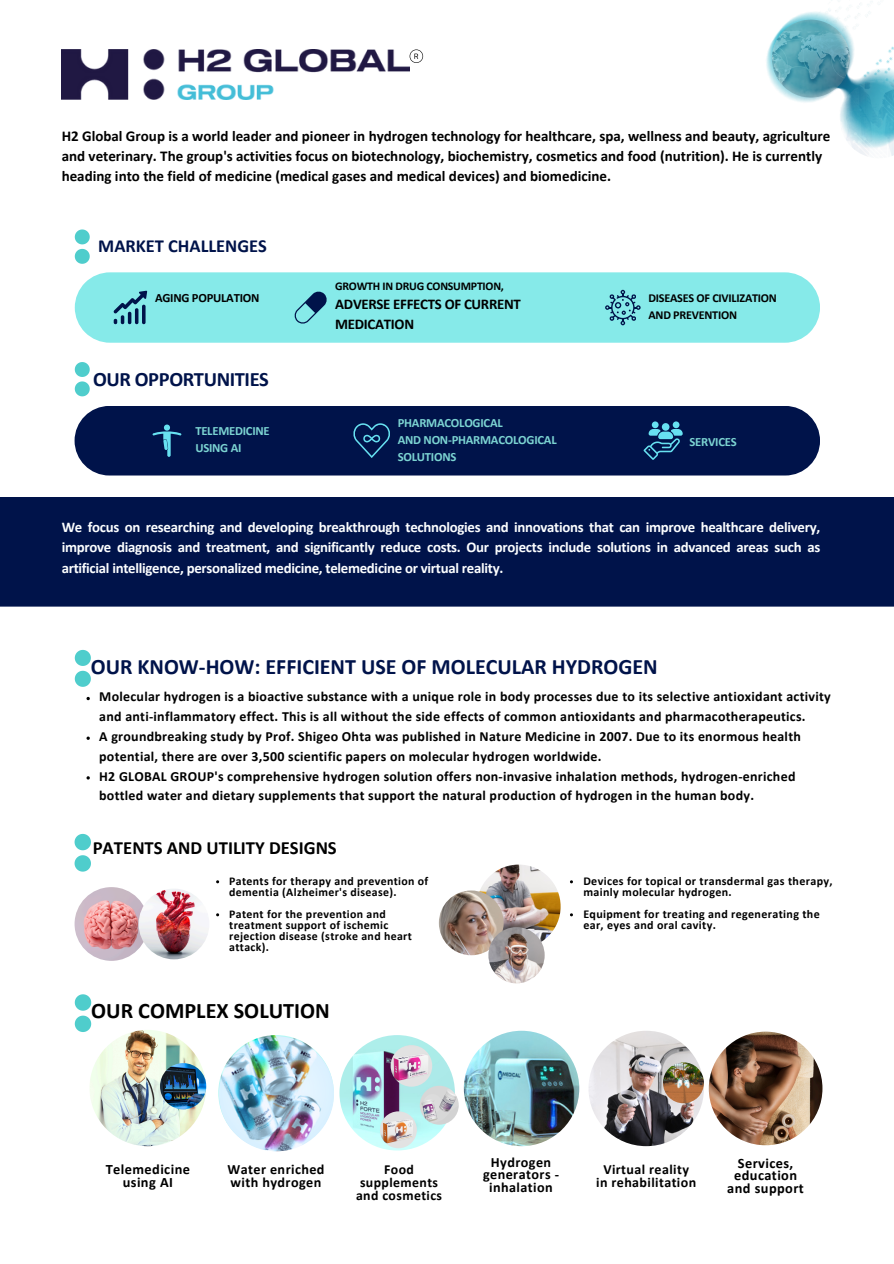
<style>
.page{position:relative;width:894px;height:1264px;background:#fff}
.page>*{position:absolute;margin:0;border:0;box-sizing:border-box;transform-origin:0 0}
.t1{font:700 22.2px "Calibri";color:#000}
.t2{font:700 22.05px "Calibri";color:#00134a}
.t3{font:700 20.4px "Calibri";letter-spacing:-.02em;color:#00134a}
.t4{font:700 18.75px "Calibri";color:#000}
.t5{font:700 18.45px "Calibri";color:#00134a}
.t6{font:700 15px/20.2px "Calibri";color:#000}
.t7{font:700 14.85px/20.2px "Calibri";letter-spacing:-.02em;color:#fcfeff;text-align:justify}
.t8{font:700 14.85px/20px "Calibri";letter-spacing:-.02em;color:#000}
.t9{font:700 14.4px/12.9px "Calibri";letter-spacing:.03em;color:#000;text-align:center}
.t10{font:700 14.1px/12.9px "Calibri";letter-spacing:.03em;color:#000}
.t11{font:700 13.95px/19.8px "Calibri";letter-spacing:.02em;color:#000}
.t12{font:700 13.8px/12.9px "Calibri";letter-spacing:.03em;color:#000;text-align:center}
.t13{font:700 12.6px/16.8px "Calibri";letter-spacing:-.02em;color:#7cd4d2}
.t14{font:700 12.6px "Calibri";letter-spacing:-.02em;color:#000}
.t15{font:700 12.15px/16.8px "Calibri";letter-spacing:-.02em;color:#000}
.t16{font:700 12px/10.9px "Calibri";letter-spacing:.03em;color:#000}
.t17{font:700 11.85px/10.9px "Calibri";letter-spacing:.03em;color:#000}
.t18{font:700 11.85px "Calibri";letter-spacing:-.02em;color:#000}
</style>
<div class="page">
<img style="left:766px;top:0;width:127px;height:103px">
<img style="left:771px;top:20px;width:78px;height:78px">
<img style="left:839px;top:80px;width:54px;height:76px">
<div style="left:0;top:497px;width:893px;height:109px;background:#00134a"></div>
<div style="left:75px;top:272px;width:744px;height:71px;background:#86eae9"></div>
<svg style="left:75px;top:229px;width:14px;height:35px"></svg>
<svg style="left:114px;top:291px;width:33px;height:33px"></svg>
<svg style="left:294px;top:291px;width:33px;height:33px"></svg>
<svg style="left:605px;top:290px;width:35px;height:35px"></svg>
<div style="left:75px;top:406px;width:744px;height:69px;background:#00134a;border-radius:35px"></div>
<svg style="left:75px;top:362px;width:14px;height:34px"></svg>
<svg style="left:152px;top:424px;width:29px;height:33px"></svg>
<svg style="left:353px;top:423px;width:37px;height:35px"></svg>
<div style="left:672px;top:421px;width:7px;height:7px;background:#67e1f1;border-radius:50%"></div>
<div style="left:651px;top:421px;width:7px;height:7px;background:#67e1f1;border-radius:50%"></div>
<svg style="left:643px;top:429px;width:39px;height:30px"></svg>
<div style="left:661px;top:423px;width:8px;height:8px;background:#67e1f1;border-radius:50%"></div>
<img style="left:62px;top:49px;width:347px;height:51px">
<svg style="left:409px;top:49px;width:14px;height:14px"></svg>
<img style="left:463px;top:1030px;width:116px;height:116px;border-radius:50%">
<img style="left:89px;top:1029px;width:117px;height:117px;border-radius:50%">
<img style="left:160px;top:1063px;width:46px;height:46px;border-radius:50%">
<img style="left:588px;top:1030px;width:115px;height:116px;border-radius:50%">
<img style="left:662px;top:1062px;width:41px;height:41px;border-radius:50%">
<img style="left:339px;top:1035px;width:116px;height:115px;border-radius:50%">
<img style="left:419px;top:1085px;width:39px;height:39px;border-radius:50%">
<img style="left:390px;top:1045px;width:42px;height:41px;border-radius:50%">
<img style="left:380px;top:1111px;width:37px;height:37px;border-radius:50%">
<img style="left:708px;top:1031px;width:114px;height:114px;border-radius:50%">
<img style="left:219px;top:1036px;width:115px;height:115px;border-radius:50%">
<svg style="left:75px;top:994px;width:16px;height:38px"></svg>
<svg style="left:75px;top:833px;width:16px;height:38px"></svg>
<img style="left:75px;top:887px;width:73px;height:73px;border-radius:50%">
<img style="left:139px;top:888px;width:70px;height:71px;border-radius:50%">
<img style="left:476px;top:864px;width:84px;height:84px;border-radius:50%">
<img style="left:438px;top:890px;width:65px;height:65px;border-radius:50%">
<img style="left:488px;top:927px;width:56px;height:56px;border-radius:50%">
<svg style="left:86px;top:697px;width:4px;height:3px"></svg>
<svg style="left:86px;top:736px;width:4px;height:4px"></svg>
<svg style="left:75px;top:650px;width:16px;height:37px"></svg>
<p class="t6" style="left:62px;top:127px;width:770px">H2 Global Group is a world leader and pioneer in hydrogen technology for healthcare, spa, wellness and beauty, agriculture and veterinary. The group's activities focus on biotechnology, biochemistry, cosmetics and food (nutrition). He is currently heading into the field of medicine (medical gases and medical devices) and biomedicine.</p>
<p class="t5" style="left:98px;top:238px;width:170px">MARKET CHALLENGES</p>
<p class="t14" style="left:155px;top:292px;width:106px">AGING POPULATION</p>
<h3 class="t3" style="left:93px;top:371px;width:177px">OUR OPPORTUNITIES</h3>
<h2 class="t18" style="left:335px;top:281px;width:170px">GROWTH IN DRUG CONSUMPTION,</h2>
<p class="t8" style="left:335px;top:295px;width:187px">ADVERSE EFFECTS OF CURRENT<br>MEDICATION</p>
<p class="t15" style="left:648px;top:291px;width:130px">DISEASES OF CIVILIZATION<br>AND PREVENTION</p>
<p class="t13" style="left:195px;top:424px;width:76px">TELEMEDICINE<br>USING AI</p>
<p class="t13" style="left:397px;top:415px;width:160px">PHARMACOLOGICAL<br>AND NON-PHARMACOLOGICAL<br>SOLUTIONS</p>
<p class="t13" style="left:689px;top:434px;width:49px">SERVICES</p>
<p class="t7" style="left:62px;top:518px;width:759px">We focus on researching and developing breakthrough technologies and innovations that can improve healthcare delivery, improve diagnosis and treatment, and significantly reduce costs. Our projects include solutions in advanced areas such as artificial intelligence, personalized medicine, telemedicine or virtual reality.</p>
<h4 class="t2" style="left:91px;top:657px;width:568px">OUR KNOW-HOW: EFFICIENT USE OF MOLECULAR HYDROGEN</h4>
<p class="t11" style="left:99px;top:688px;width:732px">Molecular hydrogen is a bioactive substance with a unique role in body processes due to its selective antioxidant activity and anti-inflammatory effect. This is all without the side effects of common antioxidants and pharmacotherapeutics.</p>
<p class="t11" style="left:99px;top:727px;width:703px">A groundbreaking study by Prof. Shigeo Ohta was published in Nature Medicine in 2007. Due to its enormous health potential, there are over 3,500 scientific papers on molecular hydrogen worldwide.</p>
<p class="t11" style="left:99px;top:767px;width:697px">H2 GLOBAL GROUP's comprehensive hydrogen solution offers non-invasive inhalation methods, hydrogen-enriched bottled water and dietary supplements that support the natural production of hydrogen in the human body.</p>
<p class="t4" style="left:93px;top:839px;width:245px">PATENTS AND UTILITY DESIGNS</p>
<p class="t17" style="left:229px;top:876px;width:200px">Patents for therapy and prevention of dementia (Alzheimer's disease).</p>
<p class="t17" style="left:229px;top:909px;width:184px">Patent for the prevention and treatment support of ischemic rejection disease (stroke and heart attack).</p>
<p class="t1" style="left:91px;top:1001px;width:240px">OUR COMPLEX SOLUTION</p>
<p class="t16" style="left:583px;top:876px;width:251px">Devices for topical or transdermal gas therapy, mainly molecular hydrogen.</p>
<p class="t16" style="left:583px;top:909px;width:238px">Equipment for treating and regenerating the ear, eyes and oral cavity.</p>
<p class="t9" style="left:106px;top:1163px;width:86px">Telemedicine using AI</p>
<h1 class="t10" style="left:227px;top:1163px;width:98px">Water enriched with hydrogen</h1>
<p class="t12" style="left:356px;top:1163px;width:87px">Food supplements and cosmetics</p>
<p class="t10" style="left:483px;top:1156px;width:77px;text-align:center">Hydrogen generators - inhalation</p>
<p class="t11" style="left:596px;top:1163px;width:102px;line-height:12.9px;text-align:center">Virtual reality in rehabilitation</p>
<h2 class="t9" style="left:727px;top:1157px;width:78px">Services, education and support</h2>
</div>
